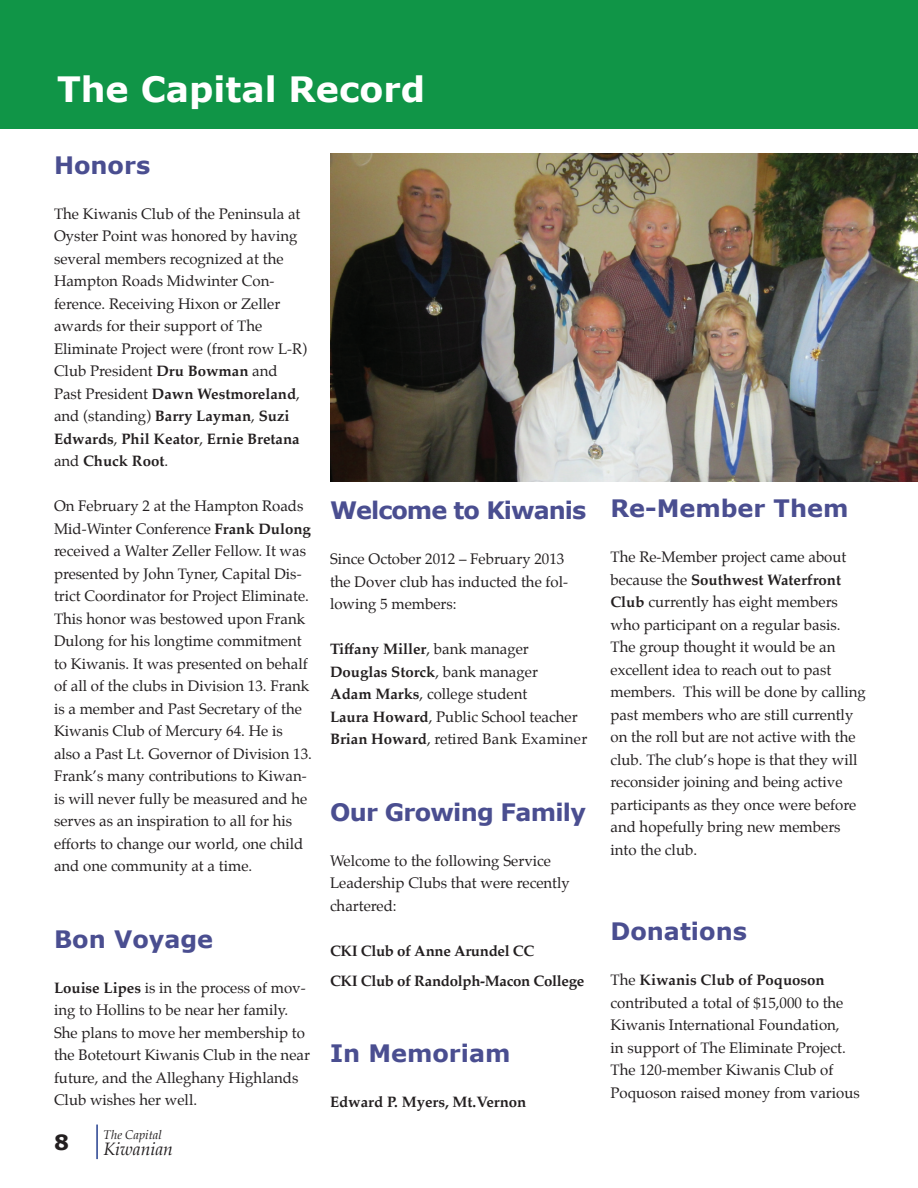
<style>
.page{position:relative;width:918px;height:1188px;background:#fff}
.page>*{position:absolute;margin:0;border:0;box-sizing:border-box;transform-origin:0 0}
.t1{font:700 34.8px "Verdana";color:#fff}
.t2{font:700 24px "Verdana";color:#4a4e90}
.t3{font:700 24px "Verdana";letter-spacing:-.04em;color:#4a4e90}
.t4{font:700 24px "Verdana";letter-spacing:-.03em;color:#4a4e90}
.t5{font:700 21px "Verdana";color:#231f20}
.t6{font:italic 17.55px "Palatino";color:#231f20}
.t7{font:15px/22.5px "Palatino";color:#231f20}
.t8{font:700 15px/30px "Palatino";letter-spacing:-.02em;color:#231f20}
.t9{font:700 15px "Palatino";color:#231f20}
.t10{font:italic 12.45px "Palatino";color:#231f20}
.s1{font-weight:700}
</style>
<div class="page">
<hr style="left:96px;top:1125px;width:2px;height:34px;background:#253f8e">
<div style="left:0;top:0;width:918px;height:129px;background:#109547"></div>
<img style="left:330px;top:153px;width:588px;height:329px">
<h1 class="t1" style="left:57px;top:64px;width:370px">The Capital Record</h1>
<h2 class="t2" style="left:54px;top:148px;width:98px">Honors</h2>
<p class="t7" style="left:54px;top:202px;width:255px">The Kiwanis Club of the Peninsula at<br>Oyster Point was honored by having several members recognized at the<br>Hampton Roads Midwinter Con&shy;ference. Receiving Hixon or Zeller awards for their support of The<br>Eliminate Project were (front row L-R)<br>Club President <span class="s1">Dru Bowman</span> and<br>Past President <span class="s1">Dawn Westmoreland</span>, and (standing) <span class="s1">Barry Layman</span>, <span class="s1">Suzi<br>Edwards</span>, <span class="s1">Phil Keator</span>, <span class="s1">Ernie Bretana </span>and <span class="s1">Chuck Root</span>.</p>
<p class="t7" style="left:54px;top:495px;width:260px">On February 2 at the Hampton Roads Mid-Winter Conference <span class="s1">Frank Dulong </span>received a Walter Zeller Fellow. It was presented by John Tyner, Capital Dis&shy;trict Coordinator for Project Eliminate.<br>This honor was bestowed upon Frank Dulong for his longtime commitment to Kiwanis. It was presented on behalf of all of the clubs in Division 13. Frank is a member and Past Secretary of the Kiwanis Club of Mercury 64. He is also a Past Lt. Governor of Division 13.<br>Frank’s many contributions to Kiwan&shy;is will never fully be measured and he serves as an inspiration to all for his efforts to change our world, one child and one community at a time.</p>
<h2 class="t2" style="left:54px;top:922px;width:161px">Bon Voyage</h2>
<p class="t7" style="left:54px;top:976px;width:257px"><span class="s1">Louise Lipes</span> is in the process of mov&shy;ing to Hollins to be near her family.<br>She plans to move her membership to the Botetourt Kiwanis Club in the near future, and the Alleghany Highlands Club wishes her well.</p>
<h3 class="t5" style="left:54px;top:1127px;width:16px">8</h3>
<p class="t10" style="left:104px;top:1125px;width:60px">The Capital</p>
<p class="t6" style="left:104px;top:1134px;width:71px">Kiwanian</p>
<h2 class="t3" style="left:330px;top:494px;width:258px">Welcome to Kiwanis</h2>
<p class="t7" style="left:330px;top:548px;width:240px">Since October 2012 – February 2013 the Dover club has inducted the fol&shy;lowing 5 members:</p>
<p class="t7" style="left:330px;top:638px;width:259px"><span class="s1">Tiffany Miller</span>, bank manager<br><span class="s1">Douglas Storck</span>, bank manager<br><span class="s1">Adam Marks</span>, college student<br><span class="s1">Laura Howard</span>, Public School teacher<br><span class="s1">Brian Howard</span>, retired Bank Examiner</p>
<h2 class="t4" style="left:330px;top:795px;width:258px">Our Growing Family</h2>
<p class="t7" style="left:330px;top:850px;width:241px">Welcome to the following Service<br>Leadership Clubs that were recently chartered:</p>
<p class="t8" style="left:330px;top:935px;width:256px">CKI Club of Anne Arundel CC<br>CKI Club of Randolph-Macon College</p>
<h2 class="t2" style="left:330px;top:1037px;width:182px">In Memoriam</h2>
<p class="t9" style="left:330px;top:1090px;width:198px">Edward P. Myers, Mt.Vernon</p>
<h2 class="t2" style="left:610px;top:491px;width:239px">Re-Member Them</h2>
<p class="t7" style="left:610px;top:546px;width:257px">The Re-Member project came about because the <span class="s1">Southwest Waterfront Club</span> currently has eight members who participant on a regular basis.<br>The group thought it would be an excellent idea to reach out to past members. This will be done by calling past members who are still currently on the roll but are not active with the club. The club’s hope is that they will reconsider joining and being active participants as they once were before and hopefully bring new members into the club.</p>
<h2 class="t2" style="left:610px;top:914px;width:138px">Donations</h2>
<p class="t7" style="left:610px;top:969px;width:251px">The <span class="s1">Kiwanis Club of Poquoson </span>contributed a total of $15,000 to the Kiwanis International Foundation,<br>in support of The Eliminate Project.<br>The 120-member Kiwanis Club of Poquoson raised money from various</p>
</div>
